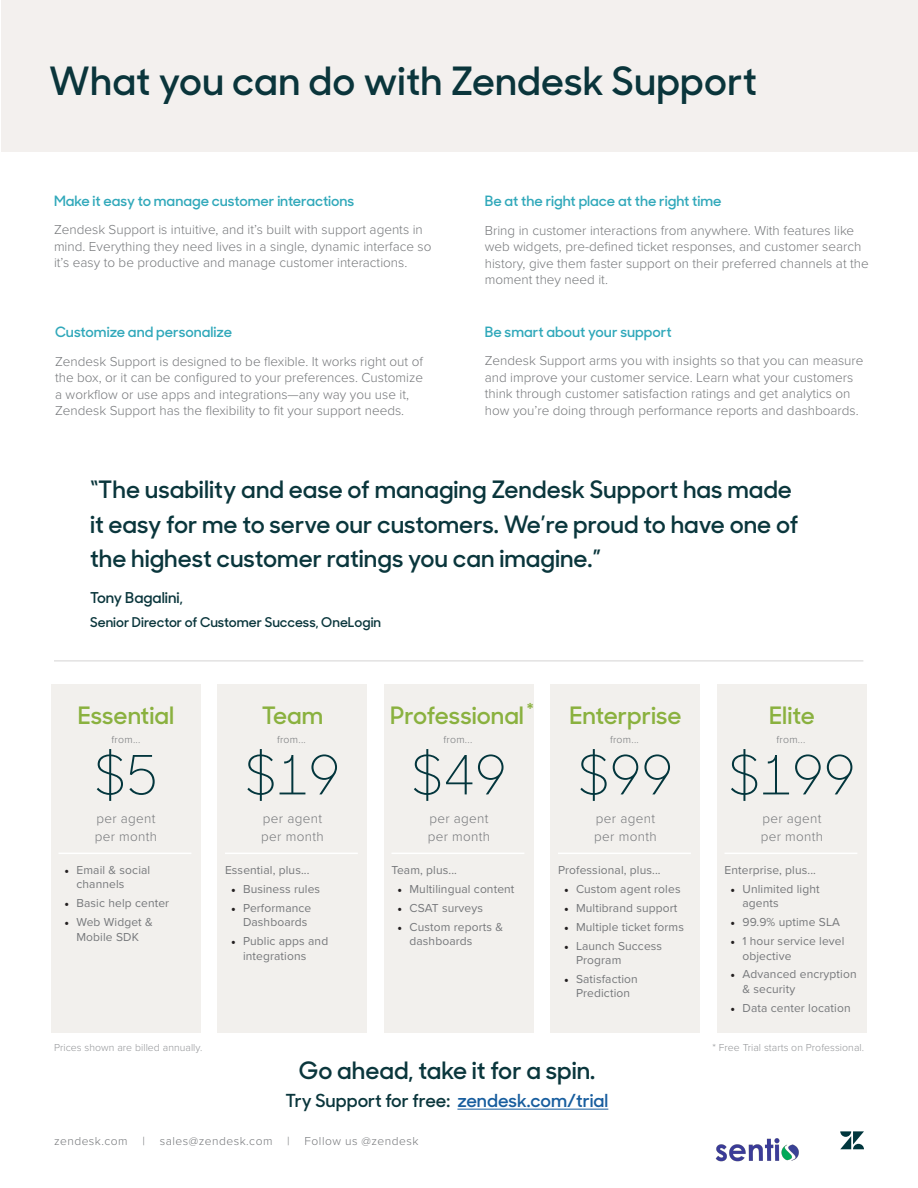
<style>
.page{position:relative;width:918px;height:1188px;background:#fff}
.page>*{position:absolute;margin:0;border:0;box-sizing:border-box;transform-origin:0 0}
.t1{font:300 54px "Sharp Sans No 1";color:#03363d}
.t2{font:600 39px "Sharp Sans No 1";letter-spacing:.005em;color:#0a353b}
.t3{font:600 24px/34.5px "Sharp Sans No 1";color:#0a363c}
.t4{font:600 24px "Sharp Sans No 1";color:#8ab13f}
.t5{font:600 18px "Sharp Sans No 1";color:#0a363c}
.t6{font:600 16.5px "Sharp Sans No 1";color:#8ab13f}
.t7{font:600 15px "Sharp Sans No 1";color:#0a363c}
.t8{font:600 14.25px "Sharp Sans No 1";color:#30a8ba}
.Paragraph_Style_2{font:300 13.5px/16.5px "Proxima Nova";color:#76787b}
.Paragraph_Style_2-2{font:300 13.5px "Proxima Nova";letter-spacing:.025em;color:#76787b}
.t9{font:600 13.5px "Sharp Sans No 1";color:#0a363c}
.t10{font:12px/14.4px "Proxima Nova";letter-spacing:.01em;color:#76787b}
.t11{font:300 12px "Proxima Nova";letter-spacing:.04em;color:#76787b}
.t12{font:300 10.5px "Proxima Nova";letter-spacing:.005em;color:#939598}
.t13{font:300 10.5px "Proxima Nova";letter-spacing:.025em;color:#76787b}
.s1{font-family:"Minion Pro";color:#231f20}
.s2{color:#175d9e}
</style>
<div class="page">
<div style="left:1px;top:0;width:917px;height:151px;background:#f3f0ee"></div>
<svg style="left:840px;top:1131px;width:24px;height:18px"></svg>
<div style="left:51px;top:684px;width:150px;height:349px;background:#f2f0ed"></div>
<div style="left:218px;top:684px;width:150px;height:349px;background:#f2f0ed"></div>
<div style="left:384px;top:684px;width:150px;height:349px;background:#f2f0ed"></div>
<div style="left:550px;top:684px;width:150px;height:349px;background:#f2f0ed"></div>
<div style="left:717px;top:684px;width:150px;height:349px;background:#f2f0ed"></div>
<hr style="left:58px;top:853px;width:133px;height:1px;background:#fff">
<hr style="left:225px;top:853px;width:133px;height:1px;background:#fff">
<hr style="left:392px;top:853px;width:132px;height:1px;background:#fff">
<hr style="left:558px;top:853px;width:133px;height:1px;background:#fff">
<hr style="left:724px;top:853px;width:133px;height:1px;background:#fff">
<hr style="left:54px;top:661px;width:809px;height:1px;background:#231f20">
<hr style="left:457px;top:1109px;width:151px;height:1px;background:#175d9e">
<img style="left:716px;top:1138px;width:83px;height:24px">
<p class="t2" style="left:49px;top:51px;width:709px">What you can do with Zendesk Support</p>
<p class="t8" style="left:54px;top:189px;width:302px">Make it easy to manage customer interactions</p>
<p class="Paragraph_Style_2" style="left:54px;top:222px;width:379px">Zendesk Support is intuitive, and it’s built with support agents in mind. Everything they need lives in a single, dynamic interface so it’s easy to be productive and manage customer interactions.</p>
<p class="t8" style="left:55px;top:321px;width:178px">Customize and personalize</p>
<p class="Paragraph_Style_2" style="left:55px;top:353px;width:369px">Zendesk Support is designed to be flexible. It works right out of the box, or it can be configured to your preferences. Customize a workflow or use apps and integrations—any way you use it, Zendesk Support has the flexibility to fit your support needs.</p>
<p class="t8" style="left:485px;top:190px;width:238px">Be at the right place at the right time</p>
<p class="Paragraph_Style_2" style="left:485px;top:222px;width:386px">Bring in customer interactions from anywhere. With features like web widgets, pre-defined ticket responses, and customer search history, give them faster support on their preferred channels at the moment they need it.</p>
<p class="t8" style="left:485px;top:321px;width:188px">Be smart about your support</p>
<p class="Paragraph_Style_2" style="left:485px;top:353px;width:380px">Zendesk Support arms you with insights so that you can measure and improve your customer service. Learn what your customers think through customer satisfaction ratings and get analytics on how you’re doing through performance reports and dashboards.</p>
<p class="t3" style="left:90px;top:471px;width:710px">“The usability and ease of managing Zendesk Support has made it easy for me to serve our customers. We’re proud to have one of the highest customer ratings you can imagine.”</p>
<p class="t7" style="left:90px;top:586px;width:94px">Tony Bagalini,</p>
<p class="t9" style="left:90px;top:612px;width:293px">Senior Director of Customer Success, OneLogin</p>
<p class="t6" style="left:527px;top:697px;width:8px">*</p>
<p class="t4" style="left:78px;top:697px;width:98px">Essential</p>
<p class="t4" style="left:262px;top:697px;width:63px">Team</p>
<p class="t4" style="left:390px;top:697px;width:135px">Professional</p>
<p class="t4" style="left:570px;top:697px;width:113px">Enterprise</p>
<p class="t4" style="left:769px;top:697px;width:47px">Elite</p>
<p class="t13" style="left:112px;top:733px;width:30px">from...</p>
<p class="t13" style="left:277px;top:733px;width:30px">from...</p>
<p class="t13" style="left:444px;top:733px;width:30px">from...</p>
<p class="t13" style="left:610px;top:733px;width:30px">from...</p>
<p class="t13" style="left:777px;top:733px;width:30px">from...</p>
<p class="t1" style="left:94px;top:734px;width:65px">$5</p>
<p class="t1" style="left:245px;top:734px;width:97px">$19</p>
<p class="t1" style="left:411px;top:734px;width:97px">$49</p>
<p class="t1" style="left:578px;top:734px;width:97px">$99</p>
<p class="t1" style="left:728px;top:734px;width:129px">$199</p>
<p class="Paragraph_Style_2-2" style="left:96px;top:810px;width:61px">per agent</p>
<p class="Paragraph_Style_2-2" style="left:95px;top:828px;width:64px">per month</p>
<p class="t10" style="left:76px;top:863px;width:75px;text-indent:-12px"><span class="s1">•</span> Email &amp; social channels</p>
<p class="t10" style="left:64px;top:896px;width:106px"><span class="s1">•</span> Basic help center</p>
<p class="t10" style="left:64px;top:915px;width:90px;text-align:center"><span class="s1">•</span> Web Widget &amp;<br>Mobile SDK</p>
<p class="Paragraph_Style_2-2" style="left:263px;top:810px;width:61px">per agent</p>
<p class="Paragraph_Style_2-2" style="left:261px;top:828px;width:64px">per month</p>
<p class="t10" style="left:225px;top:863px;width:86px">Essential, plus...</p>
<p class="t10" style="left:231px;top:882px;width:91px"><span class="s1">•</span> Business rules</p>
<p class="t10" style="left:243px;top:901px;width:70px;text-indent:-12px"><span class="s1">•</span> Performance<br>Dashboards</p>
<p class="t10" style="left:243px;top:934px;width:87px;text-indent:-12px"><span class="s1">•</span> Public apps and integrations</p>
<p class="Paragraph_Style_2-2" style="left:429px;top:810px;width:61px">per agent</p>
<p class="Paragraph_Style_2-2" style="left:428px;top:828px;width:64px">per month</p>
<p class="t10" style="left:392px;top:863px;width:67px">Team, plus...</p>
<p class="t10" style="left:398px;top:882px;width:118px"><span class="s1">•</span> Multilingual content</p>
<p class="t10" style="left:398px;top:901px;width:87px"><span class="s1">•</span> CSAT surveys</p>
<p class="t10" style="left:410px;top:920px;width:95px;text-indent:-12px"><span class="s1">•</span> Custom reports &amp; dashboards</p>
<p class="Paragraph_Style_2-2" style="left:596px;top:810px;width:61px">per agent</p>
<p class="Paragraph_Style_2-2" style="left:594px;top:828px;width:64px">per month</p>
<p class="t10" style="left:558px;top:863px;width:104px">Professional, plus...</p>
<p class="t10" style="left:564px;top:882px;width:118px"><span class="s1">•</span> Custom agent roles</p>
<p class="t10" style="left:564px;top:901px;width:115px"><span class="s1">•</span> Multibrand support</p>
<p class="t10" style="left:564px;top:920px;width:122px"><span class="s1">•</span> Multiple ticket forms</p>
<p class="t10" style="left:576px;top:939px;width:88px;text-indent:-12px"><span class="s1">•</span> Launch Success<br>Program</p>
<p class="t10" style="left:564px;top:972px;width:75px;text-align:center"><span class="s1">•</span> Satisfaction<br>Prediction</p>
<p class="Paragraph_Style_2-2" style="left:762px;top:810px;width:61px">per agent</p>
<p class="Paragraph_Style_2-2" style="left:761px;top:828px;width:64px">per month</p>
<p class="t10" style="left:724px;top:863px;width:93px">Enterprise, plus...</p>
<p class="t10" style="left:742px;top:882px;width:79px;text-indent:-12px"><span class="s1">•</span> Unlimited light agents</p>
<p class="t10" style="left:730px;top:915px;width:111px"><span class="s1">•</span> 99.9% uptime SLA</p>
<p class="t10" style="left:742px;top:934px;width:104px;text-indent:-12px"><span class="s1">•</span> 1 hour service level objective</p>
<p class="t10" style="left:742px;top:968px;width:116px;text-indent:-12px"><span class="s1">•</span> Advanced encryption &amp; security</p>
<p class="t10" style="left:730px;top:1001px;width:122px"><span class="s1">•</span> Data center location</p>
<p class="t12" style="left:54px;top:1041px;width:150px">Prices shown are billed annually.</p>
<p class="t12" style="left:713px;top:1041px;width:153px">* Free Trial starts on Professional.</p>
<p class="t3" style="left:299px;top:1051px;width:298px">Go ahead, take it for a spin.</p>
<p class="t5" style="left:286px;top:1087px;width:324px">Try Support for free: <span class="s2">zendesk.com/trial</span></p>
<p class="t11" style="left:54px;top:1134px;width:366px">zendesk.com | sales@zendesk.com | Follow us @zendesk</p>
</div>
